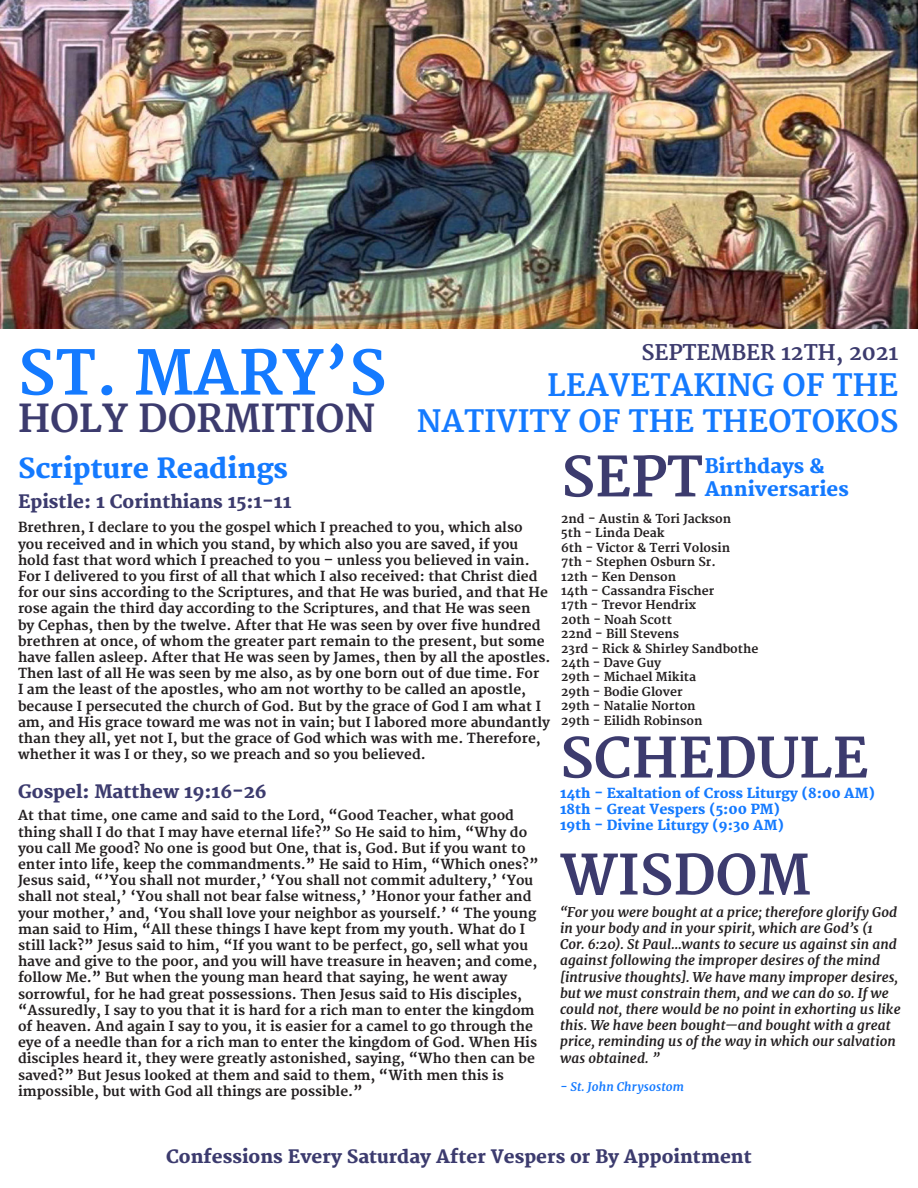
<style>
.page{position:relative;width:918px;height:1188px;background:#fff}
.page>*{position:absolute;margin:0;border:0;box-sizing:border-box;transform-origin:0 0}
.t1{font:700 60px "Merriweather";color:#147aff}
.t2{font:700 54px "Merriweather";color:#3c3b6e}
.t3{font:700 37.5px "Merriweather";color:#3c3b6e}
.t4{font:700 30px "Merriweather";color:#147aff}
.t5{font:800 27px "Merriweather";color:#147aff}
.t6{font:700 21px "Merriweather";color:#3c3b6e}
.t7{font:800 19.5px "Merriweather";color:#147aff}
.t8{font:800 18px "Merriweather";color:#3c3b6e}
.t9{font:700 13.5px/16.2px "Merriweather";color:#231f20}
.t10{font:italic 700 13.5px/16.2px "Merriweather";letter-spacing:.005em;color:#231f20}
.t11{font:800 13.5px "Merriweather";color:#147aff}
.t12{font:700 12px "Merriweather";color:#231f20}
.t13{font:italic 700 12px "Merriweather";letter-spacing:.01em;color:#147aff}
</style>
<div class="page">
<img style="left:0;top:0;width:918px;height:328px">
<p class="t1" style="left:18px;top:338px;width:370px">ST. MARY’S</p>
<p class="t3" style="left:18px;top:397px;width:359px">HOLY DORMITION</p>
<p class="t6" style="left:641px;top:341px;width:259px">SEPTEMBER 12TH, 2021</p>
<p class="t4" style="left:547px;top:368px;width:353px">LEAVETAKING OF THE</p>
<p class="t4" style="left:417px;top:404px;width:483px">NATIVITY OF THE THEOTOKOS</p>
<p class="t5" style="left:18px;top:453px;width:272px">Scripture Readings</p>
<p class="t8" style="left:18px;top:492px;width:275px">Epistle: 1 Corinthians 15:1-11</p>
<p class="t9" style="left:18px;top:520px;width:534px">Brethren, I declare to you the gospel which I preached to you, which also you received and in which you stand, by which also you are saved, if you hold fast that word which I preached to you – unless you believed in vain.<br>For I delivered to you first of all that which I also received: that Christ died for our sins according to the Scriptures, and that He was buried, and that He rose again the third day according to the Scriptures, and that He was seen<br>by Cephas, then by the twelve. After that He was seen by over five hundred brethren at once, of whom the greater part remain to the present, but some have fallen asleep. After that He was seen by James, then by all the apostles.<br>Then last of all He was seen by me also, as by one born out of due time. For<br>I am the least of the apostles, who am not worthy to be called an apostle, because I persecuted the church of God. But by the grace of God I am what I am, and His grace toward me was not in vain; but I labored more abundantly than they all, yet not I, but the grace of God which was with me. Therefore, whether it was I or they, so we preach and so you believed.</p>
<p class="t8" style="left:18px;top:781px;width:250px">Gospel: Matthew 19:16-26</p>
<p class="t9" style="left:18px;top:808px;width:522px">At that time, one came and said to the Lord, “Good Teacher, what good thing shall I do that I may have eternal life?” So He said to him, “Why do you call Me good? No one is good but One, that is, God. But if you want to enter into life, keep the commandments.” He said to Him, “Which ones?” Jesus said, “’You shall not murder,’ ‘You shall not commit adultery,’ ‘You shall not steal,’ ‘You shall not bear false witness,’ ’Honor your father and your mother,’ and, ‘You shall love your neighbor as yourself.’ “ The young man said to Him, “All these things I have kept from my youth. What do I still lack?” Jesus said to him, “If you want to be perfect, go, sell what you have and give to the poor, and you will have treasure in heaven; and come, follow Me.” But when the young man heard that saying, he went away sorrowful, for he had great possessions. Then Jesus said to His disciples, “Assuredly, I say to you that it is hard for a rich man to enter the kingdom of heaven. And again I say to you, it is easier for a camel to go through the eye of a needle than for a rich man to enter the kingdom of God. When His disciples heard it, they were greatly astonished, saying, “Who then can be saved?” But Jesus looked at them and said to them, “With men this is</p>
<p class="t9" style="left:18px;top:1084px;width:346px">impossible, but with God all things are possible.”</p>
<p class="t2" style="left:561px;top:446px;width:143px">SEPT</p>
<p class="t7" style="left:705px;top:454px;width:122px">Birthdays &amp;</p>
<p class="t7" style="left:705px;top:478px;width:146px">Anniversaries</p>
<p class="t12" style="left:561px;top:512px;width:171px">2nd - Austin &amp; Tori Jackson</p>
<p class="t12" style="left:561px;top:526px;width:105px">5th - Linda Deak</p>
<p class="t12" style="left:561px;top:541px;width:170px">6th - Victor &amp; Terri Volosin</p>
<p class="t12" style="left:561px;top:555px;width:156px">7th - Stephen Osburn Sr.</p>
<p class="t12" style="left:561px;top:569px;width:116px">12th - Ken Denson</p>
<p class="t12" style="left:561px;top:584px;width:154px">14th - Cassandra Fischer</p>
<p class="t12" style="left:561px;top:598px;width:136px">17th - Trevor Hendrix</p>
<p class="t12" style="left:561px;top:613px;width:112px">20th - Noah Scott</p>
<p class="t12" style="left:561px;top:627px;width:119px">22nd - Bill Stevens</p>
<p class="t12" style="left:561px;top:641px;width:199px">23rd - Rick &amp; Shirley Sandbothe</p>
<p class="t12" style="left:561px;top:656px;width:101px">24th - Dave Guy</p>
<p class="t12" style="left:561px;top:670px;width:136px">29th - Michael Mikita</p>
<p class="t12" style="left:561px;top:685px;width:123px">29th - Bodie Glover</p>
<p class="t12" style="left:561px;top:699px;width:136px">29th - Natalie Norton</p>
<p class="t12" style="left:561px;top:713px;width:143px">29th - Eilidh Robinson</p>
<p class="t2" style="left:560px;top:727px;width:310px">SCHEDULE</p>
<p class="t11" style="left:560px;top:785px;width:317px">14th - Exaltation of Cross Liturgy (8:00 AM)</p>
<p class="t11" style="left:560px;top:802px;width:222px">18th - Great Vespers (5:00 PM)</p>
<p class="t11" style="left:560px;top:818px;width:226px">19th - Divine Liturgy (9:30 AM)</p>
<p class="t2" style="left:560px;top:844px;width:252px">WISDOM</p>
<p class="t10" style="left:560px;top:904px;width:342px">“For you were bought at a price; therefore glorify God in your body and in your spirit, which are God’s (1<br>Cor. 6:20). St Paul…wants to secure us against sin and against following the improper desires of the mind [intrusive thoughts]. We have many improper desires, but we must constrain them, and we can do so. If we could not, there would be no point in exhorting us like this. We have been bought—and bought with a great price, reminding us of the way in which our salvation was obtained. ”</p>
<p class="t13" style="left:560px;top:1080px;width:125px">- St. John Chrysostom</p>
<p class="t8" style="left:166px;top:1146px;width:587px">Confessions Every Saturday After Vespers or By Appointment</p>
</div>
